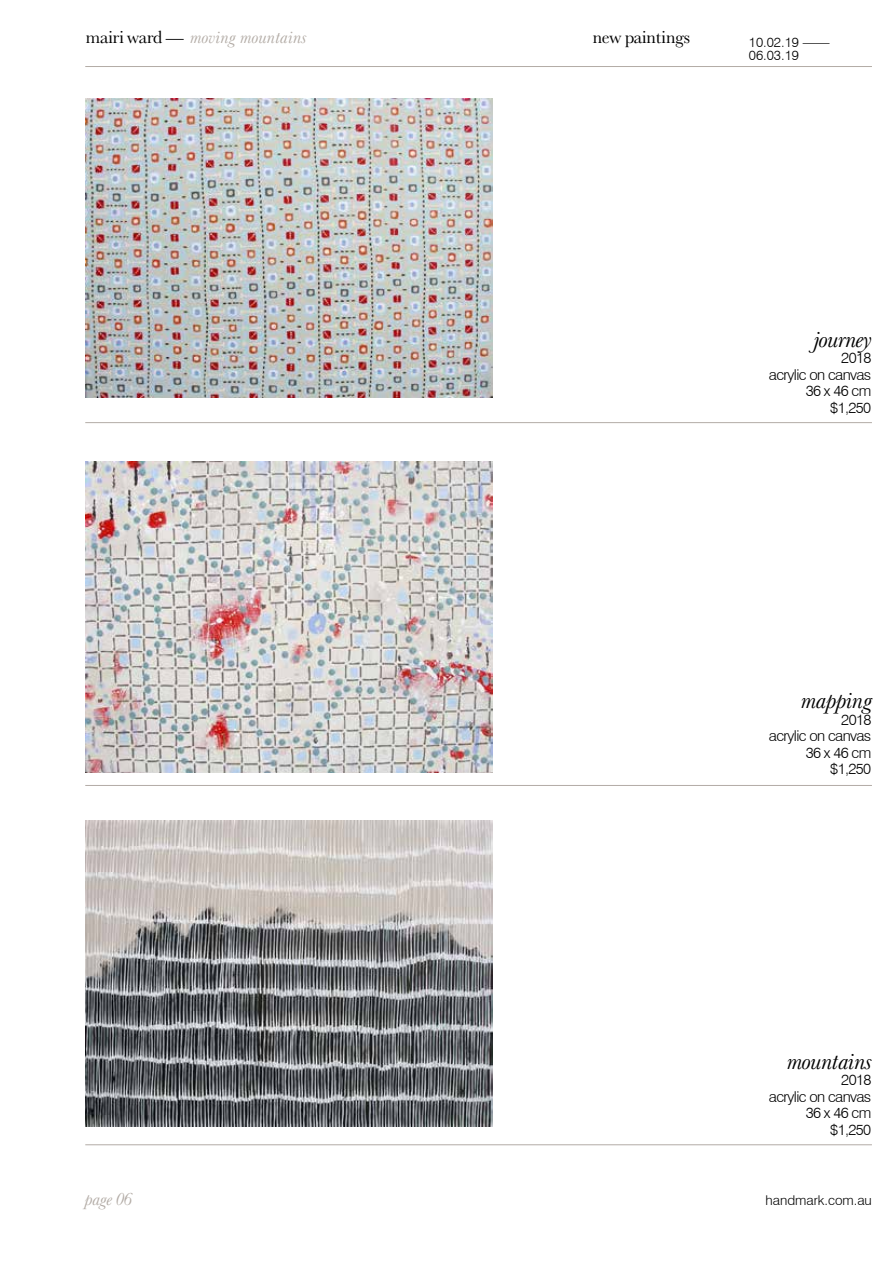
<style>
.page{position:relative;width:893px;height:1263px;background:#fff}
.page>*{position:absolute;margin:0;border:0;box-sizing:border-box;transform-origin:0 0}
.t1{font:italic 24px "Baskerville No 2 BT";letter-spacing:-.04em;color:#000}
.t2{font:italic 18px "Baskerville No 2 BT";letter-spacing:-.02em;color:#b3aca6}
.t3{font:18px "Baskerville No 2 BT";letter-spacing:-.04em;color:#000}
.t4{font:300 15px/16.5px "Swiss 721 BT";letter-spacing:-.04em;color:#000;text-align:right}
.t5{font:300 13.5px/13.5px "Swiss 721 BT";color:#000}
.s1{font-style:normal;color:#000}
</style>
<div class="page">
<img style="left:85px;top:98px;width:408px;height:300px">
<img style="left:85px;top:462px;width:408px;height:311px">
<img style="left:85px;top:821px;width:408px;height:305px">
<hr style="left:85px;top:66px;width:787px;height:1px;background:#b3aca6">
<hr style="left:85px;top:422px;width:787px;height:1px;background:#b3aca6">
<hr style="left:85px;top:785px;width:787px;height:1px;background:#b3aca6">
<hr style="left:85px;top:1144px;width:787px;height:1px;background:#b3aca6">
<p class="t2" style="left:85px;top:27px;width:224px"><span class="s1">mairi ward —</span> moving mountains</p>
<p class="t3" style="left:592px;top:26px;width:100px">new paintings</p>
<p class="t5" style="left:749px;top:35px;width:82px">10.02.19 ——<br>06.03.19</p>
<h1 class="t1" style="left:814px;top:324px;width:60px">journey</h1>
<p class="t4" style="left:769px;top:349px;width:104px">2018<br>acrylic on canvas<br>36 x 46 cm $1,250</p>
<h1 class="t1" style="left:801px;top:685px;width:73px">mapping</h1>
<p class="t4" style="left:769px;top:711px;width:104px">2018<br>acrylic on canvas<br>36 x 46 cm $1,250</p>
<h1 class="t1" style="left:787px;top:1046px;width:87px">mountains</h1>
<p class="t4" style="left:769px;top:1071px;width:104px">2018<br>acrylic on canvas<br>36 x 46 cm $1,250</p>
<p class="t2" style="left:85px;top:1188px;width:49px">page 06</p>
<p class="t5" style="left:766px;top:1193px;width:108px">handmark.com.au</p>
</div>
